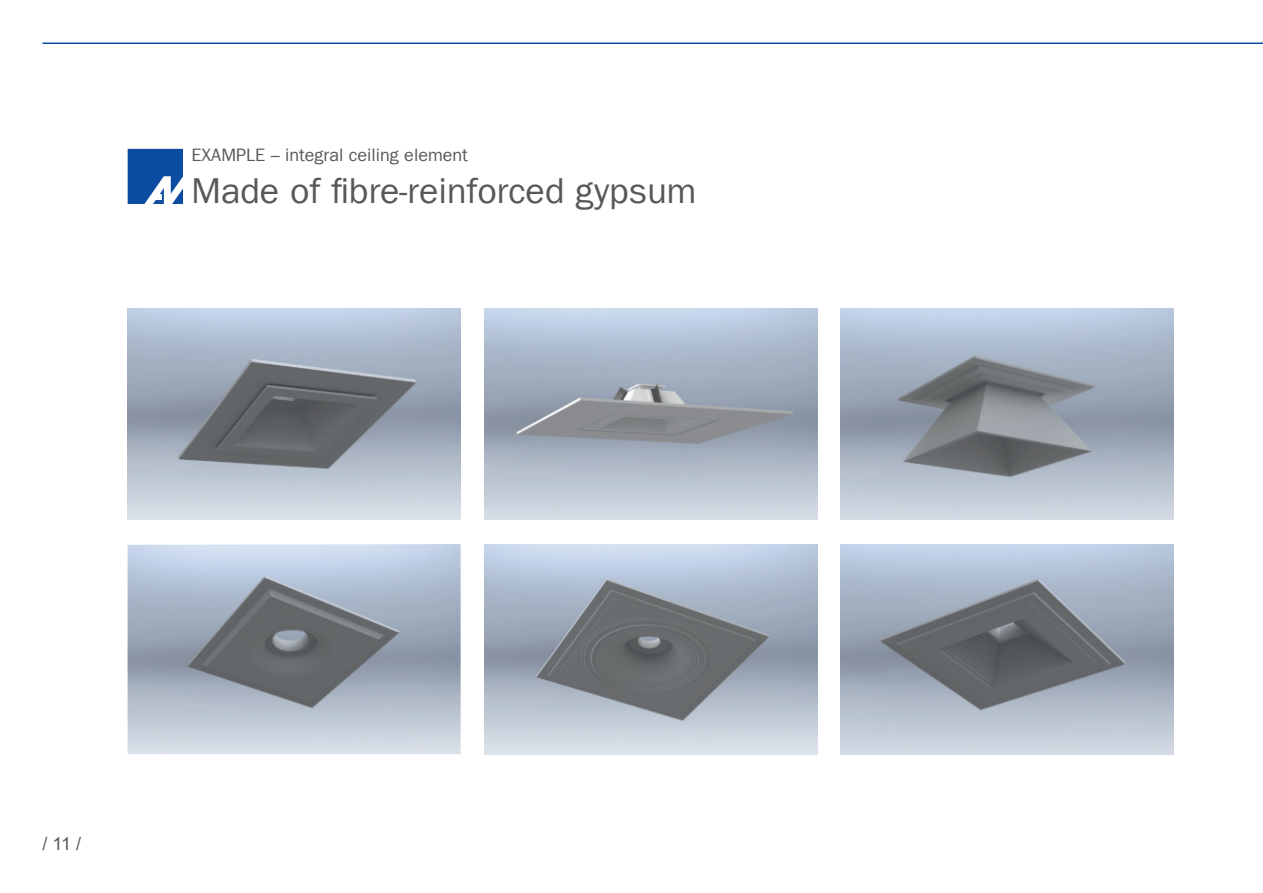
<style>
.page{position:relative;width:1263px;height:893px;background:#fff}
.page>*{position:absolute;margin:0;border:0;box-sizing:border-box;transform-origin:0 0}
.t1{font:36px "Franklin Gothic LT Com";color:#57585a}
.t2{font:18px "Franklin Gothic LT Com";color:#57585a}
.t3{font:18px "Arial";color:#57585a}
</style>
<div class="page">
<hr style="left:43px;top:43px;width:1220px;height:1px;background:#0d4da1">
<img style="left:128px;top:309px;width:333px;height:210px">
<img style="left:128px;top:544px;width:333px;height:210px">
<img style="left:484px;top:309px;width:333px;height:210px">
<img style="left:484px;top:544px;width:333px;height:210px">
<img style="left:841px;top:309px;width:333px;height:210px">
<img style="left:841px;top:544px;width:333px;height:210px">
<svg style="left:128px;top:149px;width:55px;height:55px"></svg>
<p class="t2" style="left:192px;top:144px;width:278px">EXAMPLE – integral ceiling element</p>
<h1 class="t1" style="left:192px;top:170px;width:506px">Made of fibre-reinforced gypsum</h1>
<p class="t3" style="left:43px;top:834px;width:40px">/ 11 /</p>
</div>
